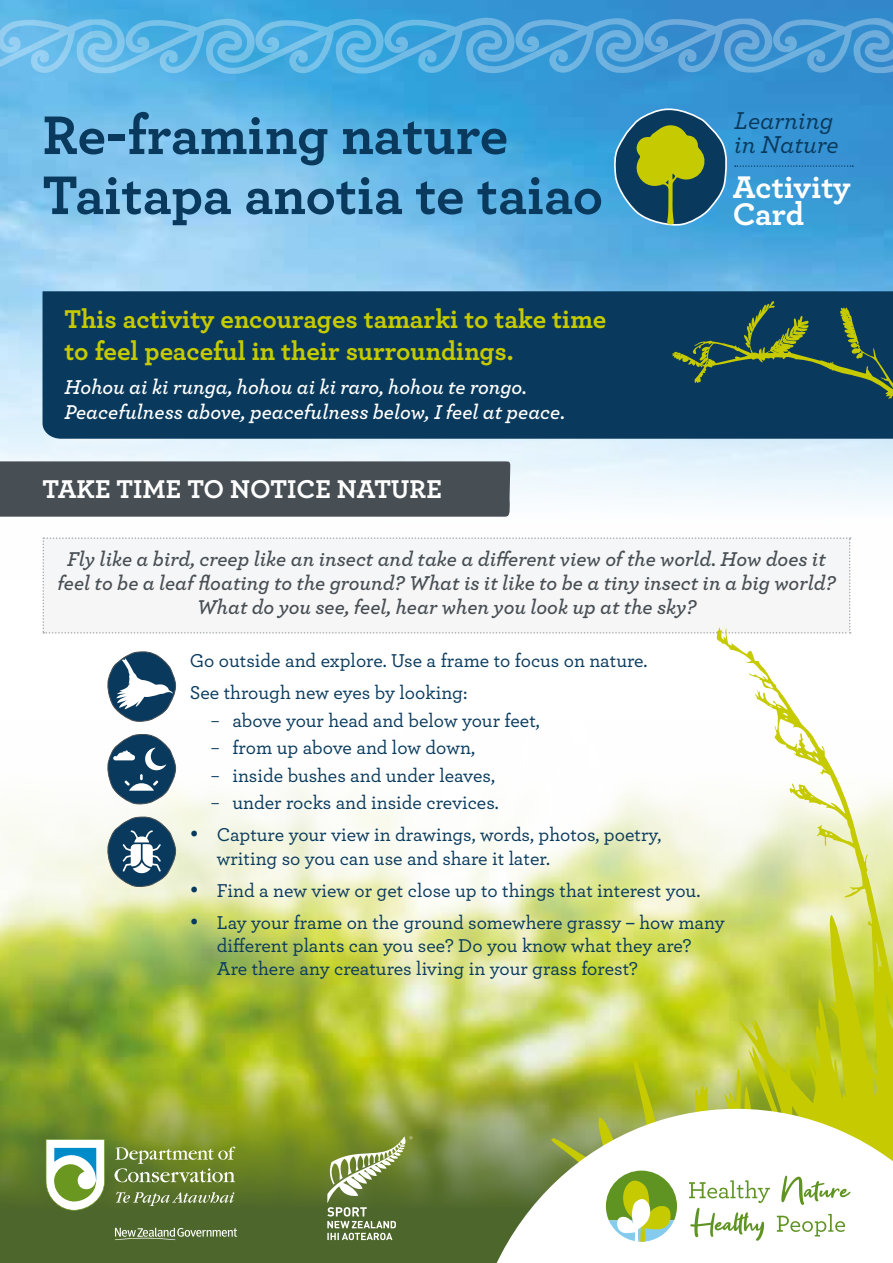
<style>
.page{position:relative;width:893px;height:1263px;background:#fff}
.page>*{position:absolute;margin:0;border:0;box-sizing:border-box;transform-origin:0 0}
.t1{font:700 57px/60px "Archer";color:#093a5d}
.t2{font:700 32.85px/27.3px "Archer";color:#fff}
.t3{font:700 27px/31.5px "Archer";color:#c6ca00}
.t4{font:700 27px "Archer";color:#fff}
.t5{font:italic 500 25.65px/23.1px "Archer";color:#093a5d}
.t6{font:italic 600 21px/24px "Archer";color:#484f54;text-align:center}
.t7{font:italic 600 21px/25.5px "Archer";color:#fff}
.t8{font:500 19.5px/23.4px "Archer";color:#093a5d}
.s1{font-weight:400}
</style>
<div class="page">
<img style="left:0;top:767px;width:551px;height:210px">
<img style="left:0;top:0;width:893px;height:579px">
<svg style="left:0;top:977px;width:551px;height:286px;background:#8aa036"></svg>
<svg style="left:613px;top:107px;width:115px;height:121px;background:#4d7d6e"></svg>
<svg style="left:735px;top:165px;width:118px;height:2px"></svg>
<div style="left:43px;top:291px;width:850px;height:148px;background:#093a5d"></div>
<svg style="left:672px;top:301px;width:221px;height:121px;background:#1c4853"></svg>
<div style="left:0;top:461px;width:510px;height:56px;background:#484f54"></div>
<svg style="left:107px;top:651px;width:69px;height:71px"></svg>
<svg style="left:107px;top:816px;width:69px;height:71px"></svg>
<svg style="left:107px;top:734px;width:69px;height:71px"></svg>
<div style="left:43px;top:537px;width:808px;height:97px;background:#f6f6f7"></div>
<svg style="left:551px;top:626px;width:342px;height:483px"></svg>
<svg style="left:0;top:16px;width:893px;height:59px;background:#5ad"></svg>
<svg style="left:327px;top:1136px;width:86px;height:104px;background:#7e9155"></svg>
<svg style="left:115px;top:1228px;width:122px;height:12px"></svg>
<svg style="left:46px;top:1139px;width:59px;height:71px"></svg>
<svg style="left:116px;top:1191px;width:118px;height:15px;background:#768a54"></svg>
<svg style="left:115px;top:1146px;width:120px;height:36px;background:#869a51"></svg>
<svg style="left:469px;top:1109px;width:424px;height:154px"></svg>
<svg style="left:777px;top:1214px;width:68px;height:22px"></svg>
<svg style="left:689px;top:1180px;width:81px;height:61px"></svg>
<svg style="left:781px;top:1175px;width:70px;height:30px"></svg>
<svg style="left:606px;top:1170px;width:71px;height:72px"></svg>
<h1 class="t1" style="left:43px;top:101px;width:562px">Re-framing nature<br>Taitapa anotia te taiao</h1>
<h3 class="t3" style="left:65px;top:302px;width:543px">This activity encourages tamarki to take time to feel peaceful in their surroundings.</h3>
<p class="t7" style="left:65px;top:373px;width:502px">Hohou ai ki runga, hohou ai ki raro, hohou te rongo.<br>Peacefulness above, peacefulness below, I feel at peace.</p>
<h3 class="t4" style="left:43px;top:468px;width:401px">TAKE TIME TO NOTICE NATURE</h3>
<h3 class="t5" style="left:734px;top:108px;width:106px">Learning in Nature</h3>
<h2 class="t2" style="left:733px;top:171px;width:119px">Activity<br>Card</h2>
<p class="t6" style="left:58px;top:546px;width:779px">Fly like a bird, creep like an insect and take a different view of the world. How does it feel to be a leaf floating to the ground? What is it like to be a tiny insect in a big world?<br>What do you see, feel, hear when you look up at the sky?</p>
<p class="t8" style="left:190px;top:643px;width:459px;line-height:32px">Go outside and explore. Use a frame to focus on nature.<br>See through new eyes by looking:</p>
<p class="t8" style="left:211px;top:707px;width:330px"><span class="s1">–</span> above your head and below your feet,</p>
<p class="t8" style="left:211px;top:735px;width:265px"><span class="s1">–</span> from up above and low down,</p>
<p class="t8" style="left:211px;top:763px;width:285px"><span class="s1">–</span> inside bushes and under leaves,</p>
<p class="t8" style="left:211px;top:790px;width:289px"><span class="s1">–</span> under rocks and inside crevices.</p>
<p class="t8" style="left:217px;top:822px;width:446px;text-indent:-27px">• Capture your view in drawings, words, photos, poetry, writing so you can use and share it later.</p>
<p class="t8" style="left:190px;top:877px;width:512px">• Find a new view or get close up to things that interest you.</p>
<p class="t8" style="left:217px;top:909px;width:509px;text-indent:-27px">• Lay your frame on the ground somewhere grassy – how many different plants can you see? Do you know what they are?<br>Are there any creatures living in your grass forest?</p>
</div>
